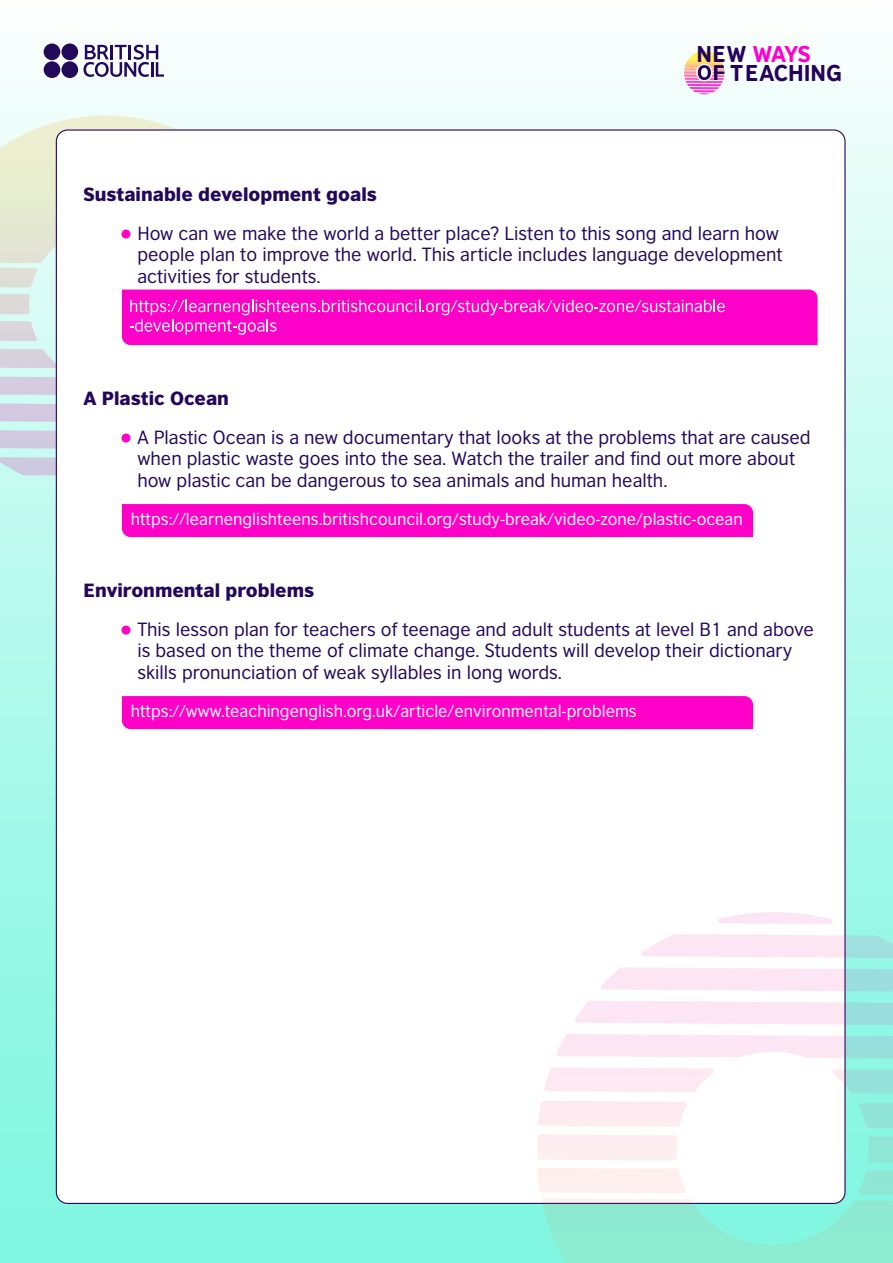
<style>
.page{position:relative;width:893px;height:1263px;background:#fff}
.page>*{position:absolute;margin:0;border:0;box-sizing:border-box;transform-origin:0 0}
.t1{font:21.6px/18.5px "British Council Sans Headline";color:#24025b}
.t2{font:18px/21.6px "British Council Sans";color:#23085a}
.t3{font:900 18px "British Council Sans";color:#23085a}
.t4{font:16.2px "British Council Sans";color:#fff}
.s1{color:#f0c}
</style>
<div class="page">
<div style="left:0;top:0;width:893px;height:1263px;background:linear-gradient(to bottom,#f8fefd,#79f6de)"></div>
<svg style="left:0;top:430px;width:56px;height:20px"></svg>
<svg style="left:0;top:457px;width:56px;height:19px"></svg>
<svg style="left:0;top:403px;width:56px;height:20px"></svg>
<svg style="left:0;top:376px;width:56px;height:20px"></svg>
<svg style="left:83px;top:45px;width:81px;height:32px"></svg>
<div style="left:44px;top:61px;width:16px;height:17px;background:#23095a;border-radius:50%"></div>
<div style="left:61px;top:61px;width:17px;height:17px;background:#23095a;border-radius:50%"></div>
<div style="left:44px;top:44px;width:16px;height:16px;background:#23095a;border-radius:50%"></div>
<div style="left:61px;top:44px;width:17px;height:16px;background:#23095a;border-radius:50%"></div>
<div style="left:56px;top:130px;width:789px;height:1073px;background:#fff;border-radius:11px"></div>
<svg style="left:601px;top:967px;width:292px;height:25px;background:#ebe7f1"></svg>
<svg style="left:544px;top:1067px;width:170px;height:25px;background:#fdebf3"></svg>
<svg style="left:833px;top:1069px;width:60px;height:25px"></svg>
<svg style="left:641px;top:934px;width:252px;height:24px;background:#e9e6f0"></svg>
<svg style="left:537px;top:1101px;width:356px;height:162px"></svg>
<svg style="left:575px;top:1000px;width:318px;height:25px;background:#ece7f1"></svg>
<svg style="left:557px;top:1034px;width:336px;height:25px;background:#ede8f1"></svg>
<svg style="left:718px;top:912px;width:115px;height:12px"></svg>
<svg style="left:684px;top:51px;width:40px;height:43px"></svg>
<div style="left:122px;top:434px;width:8px;height:8px;background:#ff00c8;border-radius:50%"></div>
<div style="left:122px;top:504px;width:631px;height:33px;background:#ff00c8"></div>
<div style="left:122px;top:626px;width:8px;height:8px;background:#ff00c8;border-radius:50%"></div>
<div style="left:122px;top:696px;width:631px;height:33px;background:#ff00c8"></div>
<svg style="left:0;top:116px;width:818px;height:254px"></svg>
<p class="t1" style="left:730px;top:44px;width:113px;text-indent:-34px">NEW <span class="s1">WAYS<br></span>TEACHING</p>
<p class="t3" style="left:83px;top:178px;width:295px">Sustainable development goals</p>
<p class="t2" style="left:137px;top:221px;width:647px">How can we make the world a better place? Listen to this song and learn how people plan to improve the world. This article includes language development activities for students.</p>
<p class="t3" style="left:83px;top:382px;width:147px">A Plastic Ocean</p>
<p class="t2" style="left:137px;top:425px;width:675px">A Plastic Ocean is a new documentary that looks at the problems that are caused when plastic waste goes into the sea. Watch the trailer and find out more about how plastic can be dangerous to sea animals and human health.</p>
<p class="t4" style="left:131px;top:506px;width:614px">https://learnenglishteens.britishcouncil.org/study-break/video-zone/plastic-ocean</p>
<p class="t3" style="left:83px;top:574px;width:232px">Environmental problems</p>
<p class="t2" style="left:137px;top:617px;width:678px">This lesson plan for teachers of teenage and adult students at level B1 and above is based on the theme of climate change. Students will develop their dictionary skills pronunciation of weak syllables in long words.</p>
<p class="t4" style="left:131px;top:698px;width:508px">https://www.teachingenglish.org.uk/article/environmental-problems</p>
</div>
